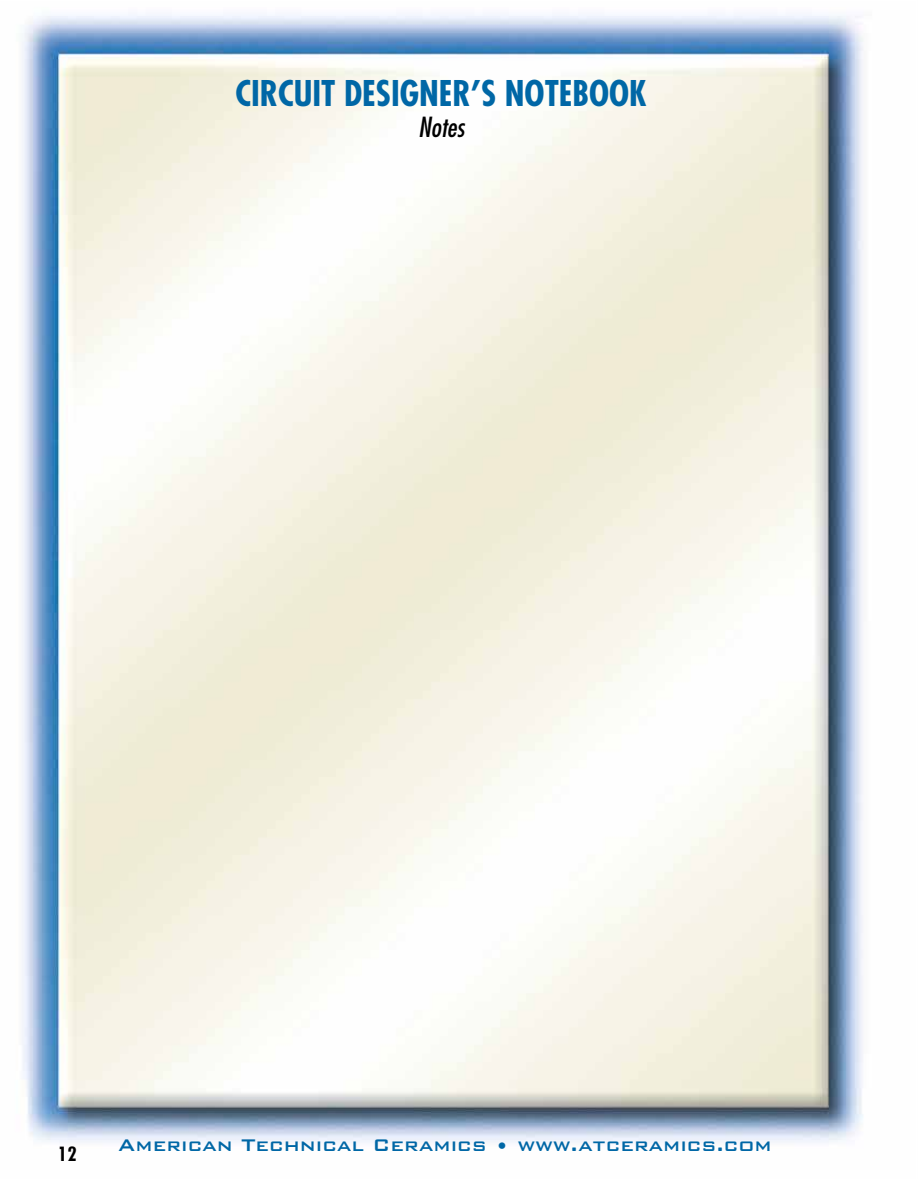
<style>
.page{position:relative;width:918px;height:1188px;background:#fff}
.page>*{position:absolute;margin:0;border:0;box-sizing:border-box;transform-origin:0 0}
.t1{font:700 condensed 34.5px "Futura Std";color:#0067a6}
.t2{font:italic condensed 27px "Futura Std";color:#000}
.t3{font:500 22.5px "Bank Gothic BT";color:#0067a6}
.t4{font:700 condensed 19.05px "Futura Std";color:#000}
</style>
<div class="page">
<img style="left:22px;top:14px;width:842px;height:1129px">
<h1 class="t1" style="left:235px;top:72px;width:413px">CIRCUIT DESIGNER S’ NOTEBOOK</h1>
<p class="t2" style="left:418px;top:111px;width:48px">Notes</p>
<p class="t4" style="left:58px;top:1142px;width:20px">12</p>
<p class="t3" style="left:118px;top:1133px;width:370px">American Technical Ceramics</p>
<p class="t3" style="left:495px;top:1136px;width:15px">•</p>
<p class="t3" style="left:517px;top:1133px;width:256px">www.atceramics.com</p>
</div>
